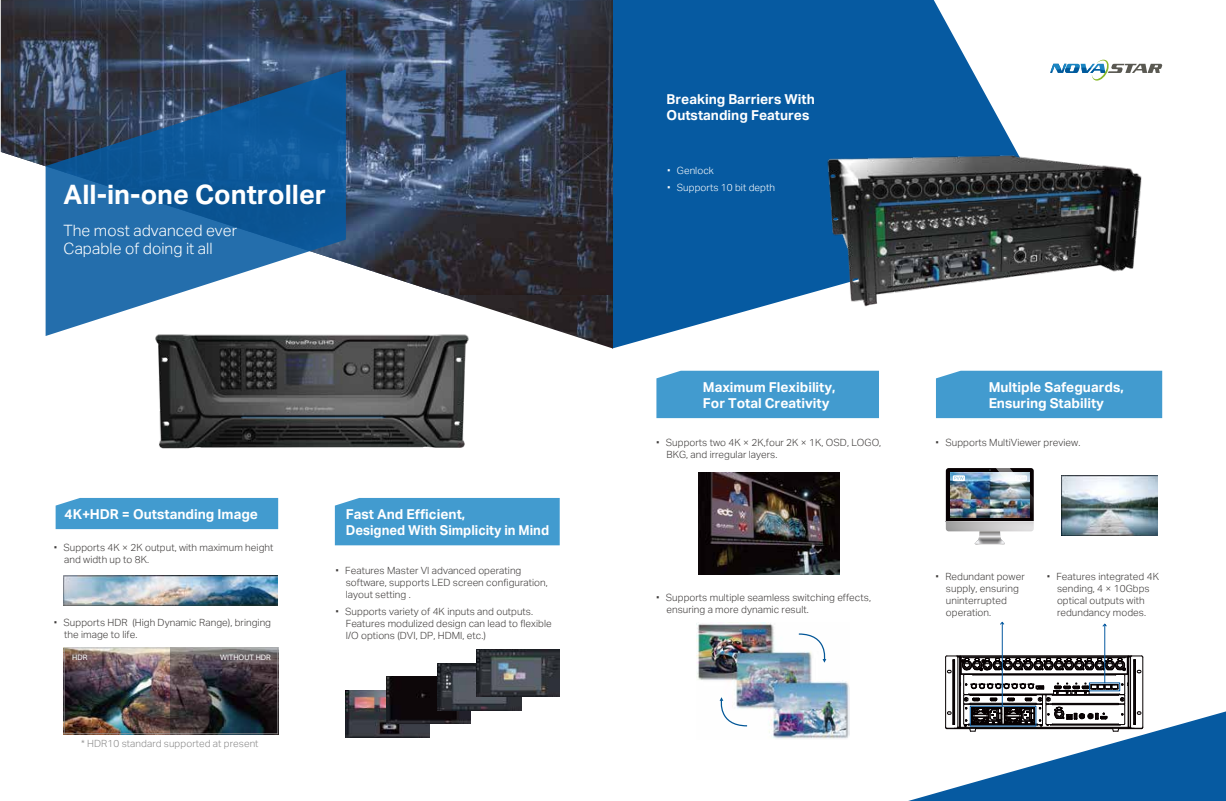
<style>
.page{position:relative;width:1226px;height:801px;background:#fff}
.page>*{position:absolute;margin:0;border:0;box-sizing:border-box;transform-origin:0 0}
.t1{font:700 26.88px "Aktiv Grotesk";color:#fff}
.t2{font:300 15.75px "Aktiv Grotesk";color:#fff}
.t3{font:700 13.75px/16.5px "Aktiv Grotesk";color:#fff}
.t4{font:300 10px/12px "Aktiv Grotesk";letter-spacing:.005em;color:#3d3a39}
.t5{font:300 10px "Aktiv Grotesk";letter-spacing:.005em;color:#898989}
.t6{font:300 10px/17px "Aktiv Grotesk";letter-spacing:.005em;color:#fff}
.t7{font:7.5px "Aktiv Grotesk";color:#fff}
.s1{font-weight:900}
</style>
<div class="page">
<div style="left:56px;top:498px;width:222px;height:31px;background:#429bcf"></div>
<div style="left:335px;top:498px;width:225px;height:47px;background:#429bcf"></div>
<img style="left:64px;top:647px;width:214px;height:87px">
<img style="left:946px;top:468px;width:88px;height:77px">
<svg style="left:953px;top:475px;width:12px;height:6px"></svg>
<div style="left:1015px;top:475px;width:12px;height:6px;background:#f8f9fc"></div>
<img style="left:698px;top:473px;width:142px;height:101px">
<hr style="left:1143px;top:657px;width:1px;height:70px;background:#060001">
<hr style="left:945px;top:657px;width:1px;height:70px;background:#060001">
<svg style="left:946px;top:621px;width:197px;height:46px"></svg>
<div style="left:613px;top:0;width:359px;height:348px;background:#065aa1"></div>
<div style="left:656px;top:371px;width:223px;height:47px;background:#429bcf"></div>
<div style="left:936px;top:378px;width:226px;height:40px;background:#429bcf"></div>
<svg style="left:908px;top:667px;width:318px;height:134px"></svg>
<img style="left:45px;top:295px;width:568px;height:53px">
<img style="left:1px;top:0;width:612px;height:295px">
<img style="left:346px;top:690px;width:83px;height:47px">
<img style="left:387px;top:676px;width:83px;height:47px">
<img style="left:438px;top:663px;width:83px;height:47px">
<img style="left:476px;top:649px;width:84px;height:47px">
<svg style="left:46px;top:70px;width:300px;height:266px;background:#265f93"></svg>
<img style="left:64px;top:576px;width:214px;height:30px">
<svg style="left:1051px;top:60px;width:111px;height:10px"></svg>
<img style="left:1061px;top:475px;width:96px;height:60px">
<img style="left:696px;top:623px;width:154px;height:116px">
<svg style="left:718px;top:697px;width:30px;height:30px"></svg>
<svg style="left:798px;top:633px;width:30px;height:30px"></svg>
<img style="left:752px;top:70px;width:411px;height:308px">
<img style="left:141px;top:269px;width:331px;height:241px">
<h1 class="t1" style="left:64px;top:178px;width:264px">All-in-one Controller</h1>
<h2 class="t2" style="left:64px;top:239px;width:151px">Capable of doing it all</h2>
<h2 class="t2" style="left:64px;top:221px;width:175px">The most advanced ever</h2>
<h3 class="t3" style="left:65px;top:506px;width:195px">4K+HDR = Outstanding Image</h3>
<h3 class="t3" style="left:346px;top:505px;width:205px">Fast And Efficient,<br>Designed With Simplicity in Mind</h3>
<p class="t4" style="left:64px;top:541px;width:211px;text-indent:-10px"><span class="s1">·</span> Supports 4K × 2K output, with maximum height and width up to 8K.</p>
<p class="t4" style="left:346px;top:564px;width:204px;text-indent:-10px"><span class="s1">·</span> Features Master VI advanced operating software, supports LED screen configuration, layout setting .</p>
<p class="t4" style="left:346px;top:605px;width:207px;text-indent:-10px"><span class="s1">·</span> Supports variety of 4K inputs and outputs.<br>Features modulized design can lead to flexible<br>I/O options (DVI, DP, HDMI, etc.)</p>
<p class="t4" style="left:64px;top:616px;width:208px;text-indent:-10px"><span class="s1">·</span> Supports HDR (High Dynamic Range), bringing the image to life.</p>
<p class="t7" style="left:72px;top:653px;width:17px">HDR</p>
<p class="t7" style="left:220px;top:653px;width:53px">WITHOUT HDR</p>
<p class="t5" style="left:81px;top:737px;width:179px">* HDR10 standard supported at present</p>
<h3 class="t3" style="left:667px;top:90px;width:150px">Breaking Barriers With<br>Outstanding Features</h3>
<p class="t6" style="left:667px;top:162px;width:109px"><span class="s1">·</span> Genlock<br><span class="s1">·</span> Supports 10 bit depth</p>
<h3 class="t3" style="left:703px;top:378px;width:134px">Maximum Flexibility,<br>For Total Creativity</h3>
<h3 class="t3" style="left:989px;top:378px;width:137px">Multiple Safeguards,<br>Ensuring Stability</h3>
<p class="t4" style="left:666px;top:437px;width:216px;text-indent:-10px"><span class="s1">·</span> Supports two 4K × 2K,four 2K × 1K, OSD, LOGO,<br>BKG, and irregular layers.</p>
<p class="t4" style="left:666px;top:591px;width:206px;text-indent:-10px"><span class="s1">·</span> Supports multiple seamless switching effects, ensuring a more dynamic result.</p>
<p class="t4" style="left:936px;top:437px;width:146px"><span class="s1">·</span> Supports MultiViewer preview.</p>
<p class="t4" style="left:946px;top:570px;width:80px;text-indent:-10px"><span class="s1">·</span> Redundant power supply, ensuring uninterrupted operation.</p>
<p class="t4" style="left:1047px;top:570px;width:114px;text-align:center"><span class="s1">·</span> Features integrated 4K sending, 4 × 10Gbps optical outputs with redundancy modes.</p>
</div>
